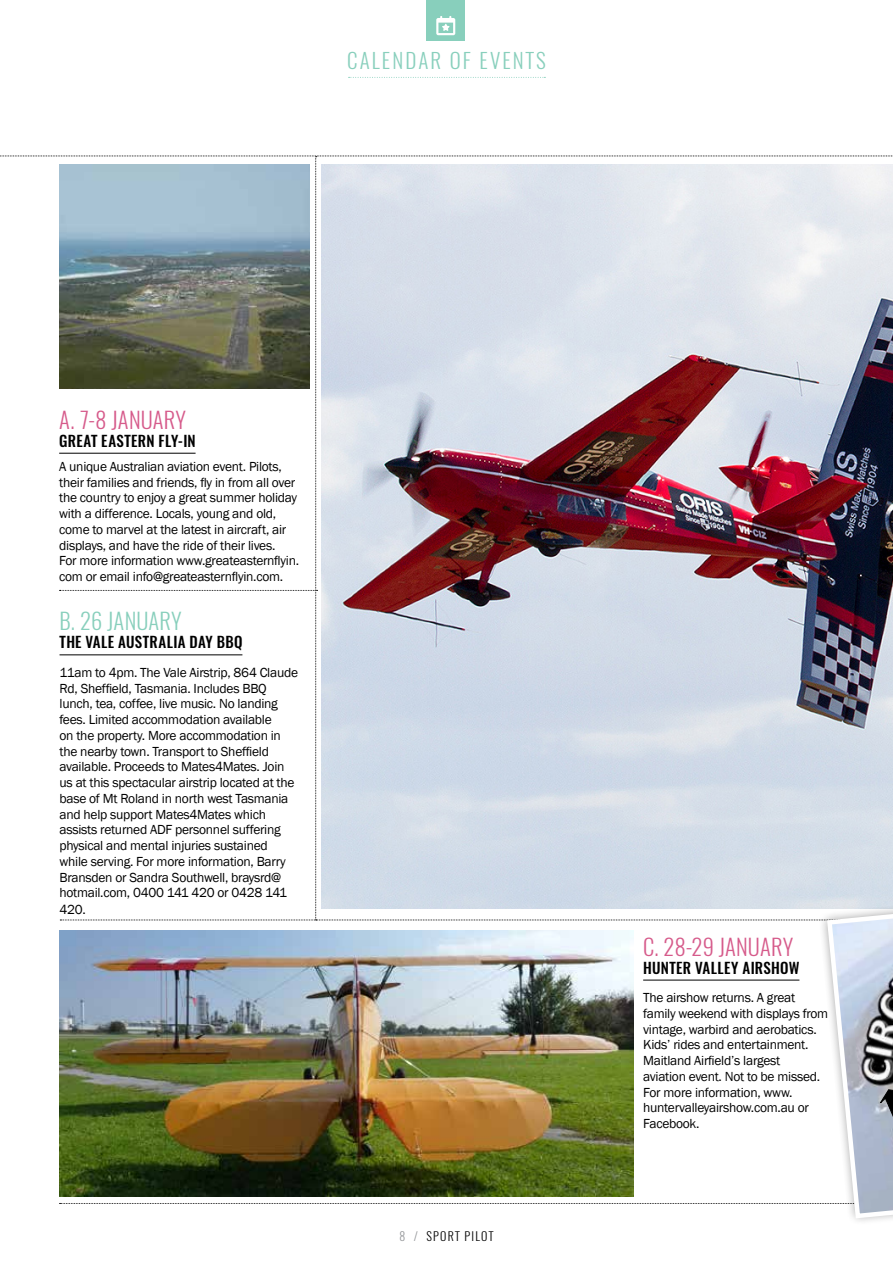
<style>
.page{position:relative;width:893px;height:1263px;background:#fff}
.page>*{position:absolute;margin:0;border:0;box-sizing:border-box;transform-origin:0 0}
.t1{font:300 22.5px "Oswald";letter-spacing:.005em;color:#d65b8b}
.t2{font:300 22.5px "Oswald";letter-spacing:.005em;color:#88cfbc}
.t3{font:300 21px "Oswald";letter-spacing:.1em;color:#88cfbc}
.t4{font:500 15px "Oswald";letter-spacing:.025em;color:#000}
.t5{font:13.5px/15.8px "Franklin Gothic";letter-spacing:-.02em;color:#000}
.t6{font:300 12px "Oswald";letter-spacing:.1em;color:#000}
.s1{color:#939598}
</style>
<div class="page">
<svg style="left:349px;top:77px;width:196px;height:1px"></svg>
<div style="left:427px;top:0;width:38px;height:40px;background:#88cfbc"></div>
<svg style="left:436px;top:16px;width:19px;height:19px"></svg>
<img style="left:0;top:156px;width:893px;height:1065px">
<h2 class="t3" style="left:347px;top:46px;width:200px">CALENDAR OF EVENTS</h2>
<h1 class="t1" style="left:59px;top:404px;width:128px">A. 7-8 JANUARY</h1>
<p class="t4" style="left:59px;top:430px;width:138px">GREAT EASTERN FLY-IN</p>
<p class="t5" style="left:59px;top:459px;width:241px">A unique Australian aviation event. Pilots, their families and friends, fly in from all over the country to enjoy a great summer holiday with a difference. Locals, young and old, come to marvel at the latest in aircraft, air displays, and have the ride of their lives.<br>For more information www.greateasternflyin. com or email info@greateasternflyin.com.</p>
<h1 class="t2" style="left:60px;top:606px;width:124px">B. 26 JANUARY</h1>
<p class="t4" style="left:60px;top:632px;width:185px">THE VALE AUSTRALIA DAY BBQ</p>
<p class="t5" style="left:60px;top:665px;width:240px">11am to 4pm. The Vale Airstrip, 864 Claude Rd, Sheffield, Tasmania. Includes BBQ lunch, tea, coffee, live music. No landing fees. Limited accommodation available<br>on the property. More accommodation in the nearby town. Transport to Sheffield available. Proceeds to Mates4Mates. Join us at this spectacular airstrip located at the base of Mt Roland in north west Tasmania and help support Mates4Mates which assists returned ADF personnel suffering physical and mental injuries sustained while serving. For more information, Barry Bransden or Sandra Southwell, braysrd@ hotmail.com, 0400 141 420 or 0428 141<br>420.</p>
<p class="t6" style="left:400px;top:1228px;width:95px"><span class="s1">8 /</span> SPORT PILOT</p>
<h1 class="t1" style="left:643px;top:931px;width:152px">C. 28-29 JANUARY</h1>
<p class="t4" style="left:643px;top:957px;width:158px">HUNTER VALLEY AIRSHOW</p>
<p class="t5" style="left:643px;top:990px;width:187px">The airshow returns. A great family weekend with displays from vintage, warbird and aerobatics.<br>Kids’ rides and entertainment.<br>Maitland Airfield’s largest<br>aviation event. Not to be missed.<br>For more information, www. huntervalleyairshow.com.au or<br>Facebook.</p>
</div>
